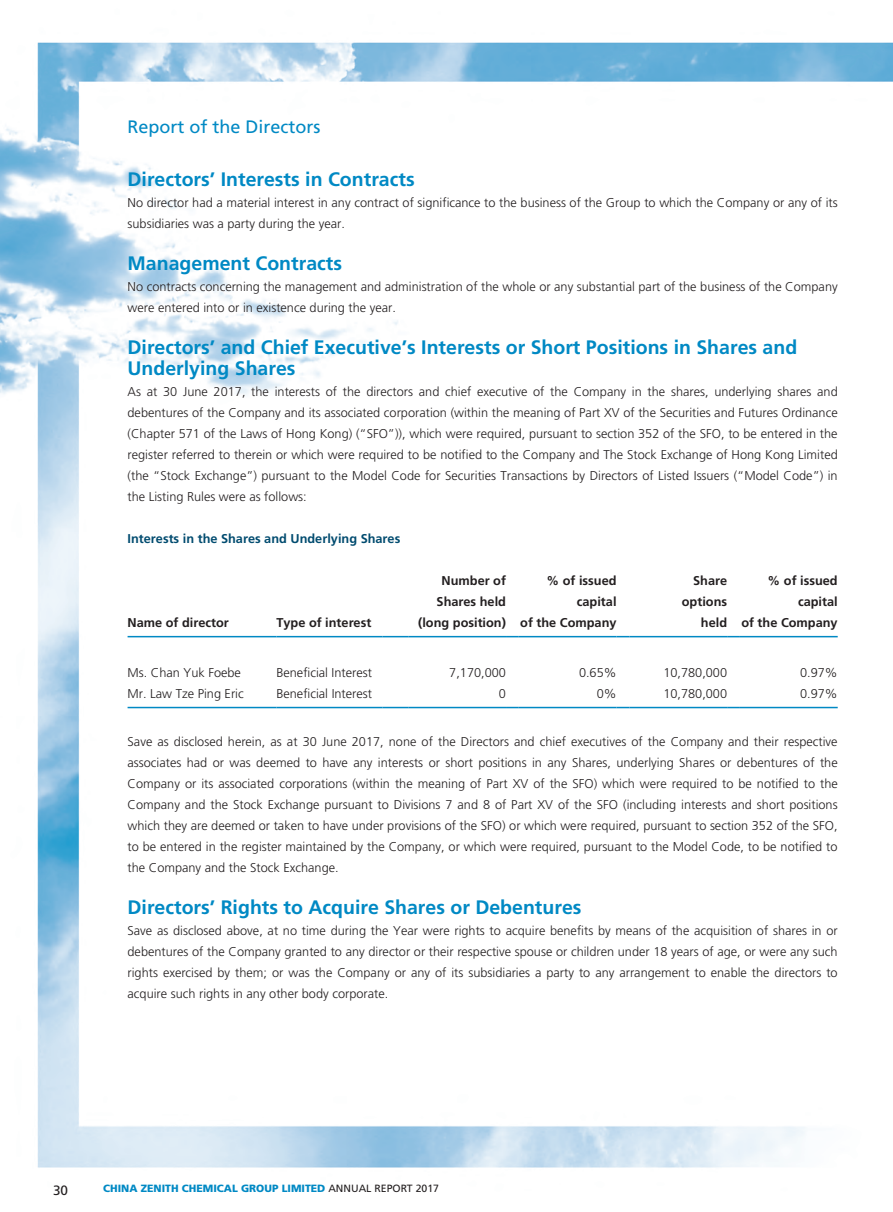
<style>
.page{position:relative;width:893px;height:1212px;background:#fff}
.page>*{position:absolute;margin:0;border:0;box-sizing:border-box;transform-origin:0 0}
.t1{font:700 19.5px/21px "Frutiger LT Std";color:#0089c4}
.t2{font:18px "Frutiger LT Std";color:#0089c4}
.t3{font:13.5px "Frutiger LT Std";color:#231f20}
.t4{font:300 12.75px/21px "Frutiger LT Std";color:#231f20;text-align:justify}
.t5{font:700 12.75px/21px "Frutiger LT Std";color:#231f20;text-align:right}
.t6{font:700 12.75px "Frutiger LT Std";color:#004b6f}
.t7{font:900 10.5px "Frutiger LT Std";color:#0089c4}
.s1{font-weight:400;color:#231f20}
</style>
<div class="page">
<img style="left:0;top:42px;width:893px;height:1126px">
<hr style="left:128px;top:636px;width:148px;height:1px;background:#0089c4">
<hr style="left:276px;top:636px;width:107px;height:1px;background:#0089c4">
<svg style="left:383px;top:636px;width:25px;height:1px"></svg>
<hr style="left:408px;top:636px;width:98px;height:1px;background:#0089c4">
<svg style="left:506px;top:636px;width:13px;height:1px"></svg>
<hr style="left:519px;top:636px;width:98px;height:1px;background:#0089c4">
<svg style="left:617px;top:636px;width:12px;height:1px"></svg>
<hr style="left:629px;top:636px;width:98px;height:1px;background:#0089c4">
<svg style="left:727px;top:636px;width:13px;height:1px"></svg>
<hr style="left:740px;top:636px;width:98px;height:1px;background:#0089c4">
<hr style="left:128px;top:707px;width:148px;height:1px;background:#0089c4">
<hr style="left:276px;top:707px;width:107px;height:1px;background:#0089c4">
<svg style="left:383px;top:707px;width:25px;height:1px"></svg>
<hr style="left:408px;top:707px;width:98px;height:1px;background:#0089c4">
<svg style="left:506px;top:707px;width:13px;height:1px"></svg>
<hr style="left:519px;top:707px;width:98px;height:1px;background:#0089c4">
<svg style="left:617px;top:707px;width:12px;height:1px"></svg>
<hr style="left:629px;top:707px;width:98px;height:1px;background:#0089c4">
<svg style="left:727px;top:707px;width:13px;height:1px"></svg>
<hr style="left:740px;top:707px;width:98px;height:1px;background:#0089c4">
<h2 class="t2" style="left:128px;top:116px;width:195px">Report of the Directors</h2>
<h1 class="t1" style="left:128px;top:169px;width:289px">Directors’ Interests in Contracts</h1>
<p class="t4" style="left:128px;top:193px;width:712px">No director had a material interest in any contract of significance to the business of the Group to which the Company or any of its subsidiaries was a party during the year.</p>
<h1 class="t1" style="left:128px;top:253px;width:216px">Management Contracts</h1>
<p class="t4" style="left:128px;top:277px;width:712px">No contracts concerning the management and administration of the whole or any substantial part of the business of the Company were entered into or in existence during the year.</p>
<h1 class="t1" style="left:128px;top:337px;width:671px">Directors’ and Chief Executive’s Interests or Short Positions in Shares and<br>Underlying Shares</h1>
<p class="t4" style="left:128px;top:382px;width:712px">As at 30 June 2017, the interests of the directors and chief executive of the Company in the shares, underlying shares and debentures of the Company and its associated corporation (within the meaning of Part XV of the Securities and Futures Ordinance (Chapter 571 of the Laws of Hong Kong) (“SFO”)), which were required, pursuant to section 352 of the SFO, to be entered in the register referred to therein or which were required to be notified to the Company and The Stock Exchange of Hong Kong Limited (the “Stock Exchange”) pursuant to the Model Code for Securities Transactions by Directors of Listed Issuers (“Model Code”) in the Listing Rules were as follows:</p>
<p class="t6" style="left:128px;top:531px;width:274px">Interests in the Shares and Underlying Shares</p>
<p class="t5" style="left:128px;top:612px;width:103px">Name of director</p>
<p class="t5" style="left:276px;top:612px;width:96px">Type of interest</p>
<p class="t5" style="left:418px;top:570px;width:89px">Number of<br>Shares held (long position)</p>
<p class="t5" style="left:520px;top:570px;width:98px">% of issued capital<br>of the Company</p>
<p class="t5" style="left:682px;top:570px;width:47px">Share options held</p>
<p class="t5" style="left:741px;top:570px;width:98px">% of issued capital<br>of the Company</p>
<p class="t4" style="left:128px;top:662px;width:115px">Ms. Chan Yuk Foebe</p>
<p class="t4" style="left:276px;top:662px;width:97px">Beneficial Interest</p>
<p class="t4" style="left:449px;top:662px;width:58px">7,170,000</p>
<p class="t4" style="left:579px;top:662px;width:39px">0.65%</p>
<p class="t4" style="left:663px;top:662px;width:65px">10,780,000</p>
<p class="t4" style="left:800px;top:662px;width:39px">0.97%</p>
<p class="t4" style="left:128px;top:683px;width:118px">Mr. Law Tze Ping Eric</p>
<p class="t4" style="left:276px;top:683px;width:97px">Beneficial Interest</p>
<p class="t4" style="left:499px;top:683px;width:9px">0</p>
<p class="t4" style="left:597px;top:683px;width:21px">0%</p>
<p class="t4" style="left:663px;top:683px;width:65px">10,780,000</p>
<p class="t4" style="left:800px;top:683px;width:39px">0.97%</p>
<p class="t4" style="left:128px;top:731px;width:712px">Save as disclosed herein, as at 30 June 2017, none of the Directors and chief executives of the Company and their respective associates had or was deemed to have any interests or short positions in any Shares, underlying Shares or debentures of the Company or its associated corporations (within the meaning of Part XV of the SFO) which were required to be notified to the Company and the Stock Exchange pursuant to Divisions 7 and 8 of Part XV of the SFO (including interests and short positions which they are deemed or taken to have under provisions of the SFO) or which were required, pursuant to section 352 of the SFO, to be entered in the register maintained by the Company, or which were required, pursuant to the Model Code, to be notified to the Company and the Stock Exchange.</p>
<h1 class="t1" style="left:128px;top:897px;width:455px">Directors’ Rights to Acquire Shares or Debentures</h1>
<p class="t4" style="left:128px;top:920px;width:712px">Save as disclosed above, at no time during the Year were rights to acquire benefits by means of the acquisition of shares in or debentures of the Company granted to any director or their respective spouse or children under 18 years of age, or were any such rights exercised by them; or was the Company or any of its subsidiaries a party to any arrangement to enable the directors to acquire such rights in any other body corporate.</p>
<p class="t3" style="left:53px;top:1182px;width:17px">30</p>
<p class="t7" style="left:103px;top:1182px;width:337px">CHINA ZENITH CHEMICAL GROUP LIMITED <span class="s1">ANNUAL REPORT 2017</span></p>
</div>
